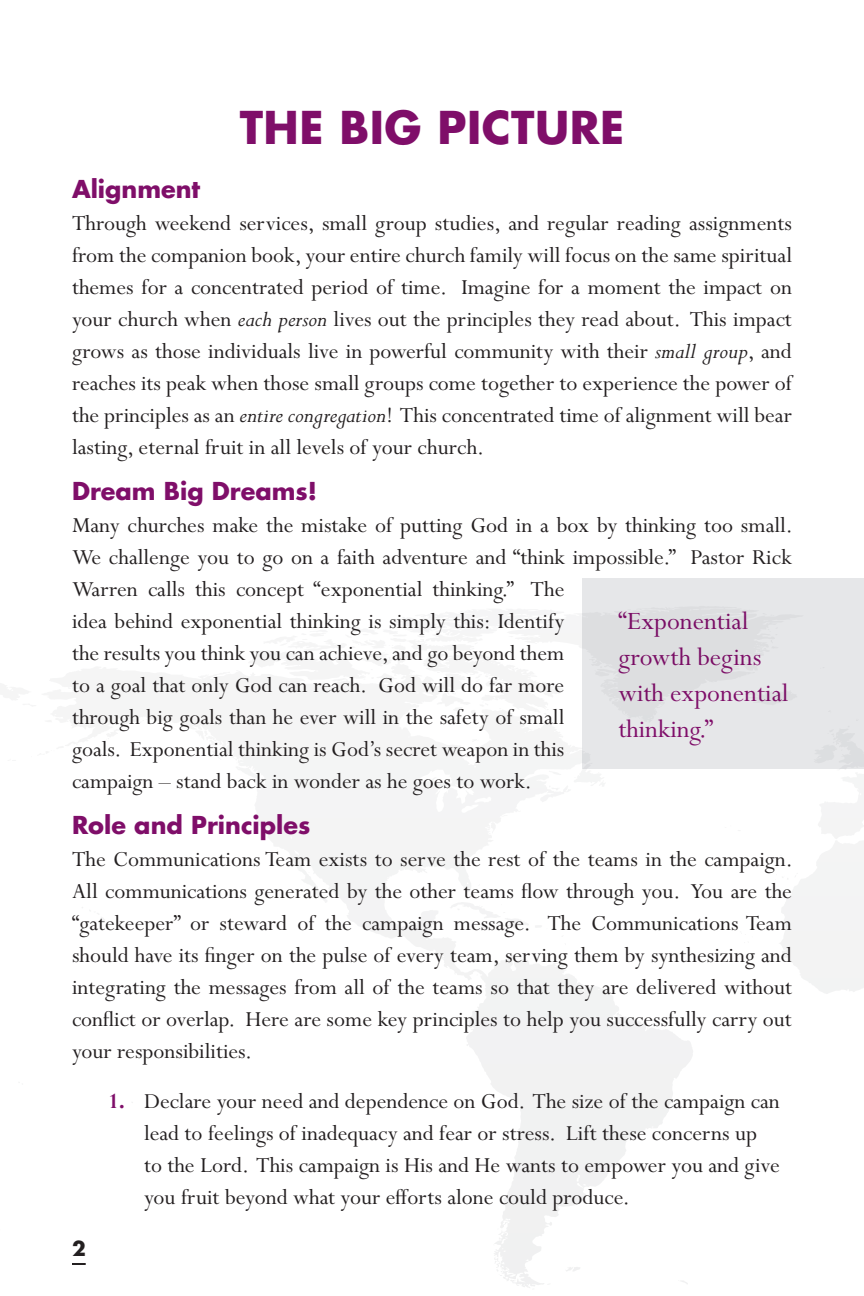
<style>
.page{position:relative;width:864px;height:1296px;background:#fff}
.page>*{position:absolute;margin:0;border:0;box-sizing:border-box;transform-origin:0 0}
.t1{font:700 44px "Futura Std";letter-spacing:.01em;color:#7f0e69}
.t2{font:28px/36px "Perpetua Std";color:#7f0e69}
.t3{font:24px/32px "Perpetua Std";color:#231f20;text-align:justify}
.t4{font:700 24px "Futura Std";color:#7f0e69}
.t5{font:700 20px "Futura Std";color:#231f20}
.s1{font-style:italic}
.s2{font-weight:700;color:#7f0e69}
</style>
<div class="page">
<svg style="left:237px;top:763px;width:26px;height:15px"></svg>
<svg style="left:495px;top:1238px;width:6px;height:7px"></svg>
<svg style="left:495px;top:1261px;width:8px;height:15px"></svg>
<svg style="left:566px;top:1267px;width:14px;height:4px"></svg>
<svg style="left:613px;top:1012px;width:8px;height:4px"></svg>
<svg style="left:451px;top:894px;width:91px;height:34px"></svg>
<svg style="left:573px;top:763px;width:32px;height:23px"></svg>
<svg style="left:82px;top:907px;width:23px;height:15px"></svg>
<svg style="left:797px;top:773px;width:67px;height:113px"></svg>
<svg style="left:72px;top:1263px;width:14px;height:2px"></svg>
<div style="left:582px;top:579px;width:282px;height:190px;background:#e6e7e9"></div>
<h1 class="t1" style="left:240px;top:99px;width:386px">THE BIG PICTURE</h1>
<p class="t4" style="left:72px;top:173px;width:130px">Alignment</p>
<p class="t3" style="left:72px;top:208px;width:722px">Through weekend services, small group studies, and regular reading assignments from the companion book, your entire church family will focus on the same spiritual themes for a concentrated period of time. Imagine for a moment the impact on your church when <span class="s1">each person</span> lives out the principles they read about. This impact grows as those individuals live in powerful community with their <span class="s1">small group</span>, and reaches its peak when those small groups come together to experience the power of the principles as an <span class="s1">entire congregation</span>! This concentrated time of alignment will bear lasting, eternal fruit in all levels of your church.</p>
<p class="t4" style="left:72px;top:475px;width:247px">Dream Big Dreams!</p>
<p class="t3" style="left:72px;top:510px;width:722px;text-align:left">Many churches make the mistake of putting God in a box by thinking too small.<br>We challenge you to go on a faith adventure and “think impossible.” Pastor Rick Warren calls this concept “exponential thinking.” The<br>idea behind exponential thinking is simply this: Identify<br>the results you think you can achieve, and go beyond them<br>to a goal that only God can reach. God will do far more<br>through big goals than he ever will in the safety of small<br>goals. Exponential thinking is God’s secret weapon in this<br>campaign – stand back in wonder as he goes to work.</p>
<p class="t4" style="left:72px;top:809px;width:240px">Role and Principles</p>
<p class="t3" style="left:72px;top:844px;width:722px">The Communications Team exists to serve the rest of the teams in the campaign.<br>All communications generated by the other teams flow through you. You are the “gatekeeper” or steward of the campaign message. The Communications Team should have its finger on the pulse of every team, serving them by synthesizing and integrating the messages from all of the teams so that they are delivered without conflict or overlap. Here are some key principles to help you successfully carry out your responsibilities.</p>
<p class="t3" style="left:144px;top:1086px;width:637px;text-align:left;text-indent:-36px"><span class="s2">1.</span> Declare your need and dependence on God. The size of the campaign can lead to feelings of inadequacy and fear or stress. Lift these concerns up to the Lord. This campaign is His and He wants to empower you and give you fruit beyond what your efforts alone could produce.</p>
<p class="t2" style="left:618px;top:604px;width:172px">“Exponential growth begins with exponential thinking.”</p>
<p class="t5" style="left:72px;top:1235px;width:15px">2</p>
</div>
